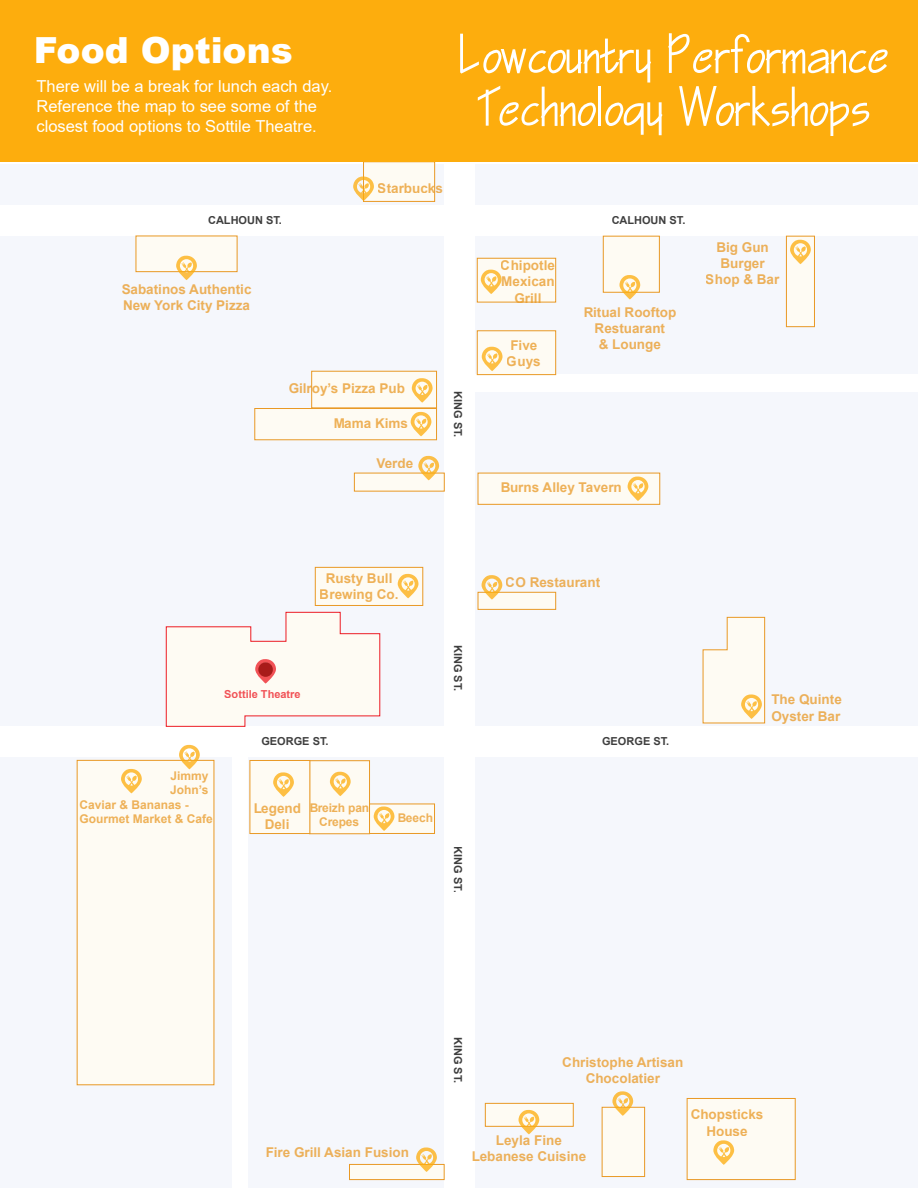
<style>
.page{position:relative;width:918px;height:1188px;background:#fff}
.page>*{position:absolute;margin:0;border:0;box-sizing:border-box;transform-origin:0 0}
.t1{font:900 36px "Arial";color:#fff}
.t2{font:16.5px/19.8px "Arial";color:#fff}
.t3{font:700 13.5px/16.2px "Arial";color:#e99925;text-align:center}
.t4{font:700 12px/14.4px "Arial";color:#e99925}
.t5{font:700 10.95px "Arial";color:#000}
.t6{font:700 10.95px "Arial";color:#ed1c24}
</style>
<div class="page">
<div style="left:0;top:165px;width:917px;height:1023px;background:#f5f7fc"></div>
<div style="left:475px;top:375px;width:443px;height:17px;background:#fff"></div>
<div style="left:232px;top:756px;width:15px;height:432px;background:#fff"></div>
<div style="left:444px;top:165px;width:31px;height:1023px;background:#fff"></div>
<div style="left:0;top:726px;width:917px;height:31px;background:#fff"></div>
<div style="left:1px;top:205px;width:917px;height:31px;background:#fff"></div>
<div style="left:77px;top:760px;width:137px;height:325px;background:#fefbf3"></div>
<div style="left:309px;top:760px;width:61px;height:74px;background:#fefbf3;border:1px solid #e99925"></div>
<div style="left:250px;top:760px;width:60px;height:74px;background:#fefbf3;border:1px solid #e99925"></div>
<div style="left:369px;top:804px;width:66px;height:30px;background:#fefbf3;border:1px solid #e99925"></div>
<div style="left:485px;top:1103px;width:89px;height:24px;background:#fefbf3;border:1px solid #e99925"></div>
<div style="left:349px;top:1164px;width:95px;height:16px;background:#fefbf3;border:1px solid #e99925"></div>
<div style="left:602px;top:1107px;width:43px;height:70px;background:#fefbf3;border:1px solid #e99925"></div>
<div style="left:687px;top:1098px;width:109px;height:82px;background:#fefbf3;border:1px solid #e99925"></div>
<div style="left:478px;top:592px;width:78px;height:18px;background:#fefbf3;border:1px solid #e99925"></div>
<div style="left:478px;top:473px;width:182px;height:32px;background:#fefbf3;border:1px solid #e99925"></div>
<div style="left:254px;top:408px;width:183px;height:32px;background:#fefbf3;border:1px solid #e99925"></div>
<div style="left:311px;top:371px;width:126px;height:37px;background:#fefbf3;border:1px solid #e99925"></div>
<div style="left:315px;top:567px;width:108px;height:39px;background:#fefbf3;border:1px solid #e99925"></div>
<div style="left:354px;top:473px;width:91px;height:18px;background:#fefbf3"></div>
<div style="left:136px;top:236px;width:101px;height:36px;background:#fefbf3;border:1px solid #e99925"></div>
<div style="left:477px;top:330px;width:79px;height:45px;background:#fefbf3;border:1px solid #e99925"></div>
<div style="left:363px;top:161px;width:72px;height:41px;background:#fefbf3;border:1px solid #e99925"></div>
<div style="left:603px;top:236px;width:57px;height:57px;background:#fefbf3;border:1px solid #e99925"></div>
<div style="left:786px;top:236px;width:29px;height:91px;background:#fefbf3;border:1px solid #e99925"></div>
<div style="left:477px;top:258px;width:79px;height:44px;background:#fefbf3;border:1px solid #e99925"></div>
<div style="left:0;top:0;width:918px;height:162px;background:#fdad0d"></div>
<svg style="left:121px;top:769px;width:21px;height:24px"></svg>
<svg style="left:179px;top:745px;width:21px;height:24px"></svg>
<svg style="left:330px;top:772px;width:21px;height:24px"></svg>
<svg style="left:273px;top:772px;width:21px;height:25px"></svg>
<svg style="left:374px;top:806px;width:20px;height:25px"></svg>
<svg style="left:398px;top:574px;width:20px;height:24px"></svg>
<svg style="left:412px;top:378px;width:21px;height:25px"></svg>
<svg style="left:353px;top:177px;width:21px;height:24px"></svg>
<svg style="left:418px;top:456px;width:21px;height:24px"></svg>
<svg style="left:176px;top:256px;width:21px;height:24px"></svg>
<svg style="left:790px;top:240px;width:21px;height:24px"></svg>
<svg style="left:619px;top:275px;width:21px;height:24px"></svg>
<svg style="left:482px;top:347px;width:21px;height:24px"></svg>
<svg style="left:481px;top:270px;width:21px;height:24px"></svg>
<svg style="left:628px;top:477px;width:20px;height:24px"></svg>
<svg style="left:411px;top:412px;width:20px;height:24px"></svg>
<svg style="left:482px;top:575px;width:20px;height:25px"></svg>
<svg style="left:702px;top:617px;width:63px;height:107px"></svg>
<svg style="left:416px;top:1147px;width:21px;height:25px"></svg>
<svg style="left:519px;top:1110px;width:20px;height:24px"></svg>
<svg style="left:612px;top:1091px;width:21px;height:25px"></svg>
<svg style="left:713px;top:1140px;width:21px;height:25px"></svg>
<svg style="left:166px;top:612px;width:214px;height:115px"></svg>
<div style="left:258px;top:662px;width:15px;height:15px;background:#a81b1a;border-radius:50%"></div>
<svg style="left:668px;top:33px;width:220px;height:40px"></svg>
<svg style="left:460px;top:34px;width:202px;height:101px"></svg>
<svg style="left:679px;top:86px;width:190px;height:50px"></svg>
<h1 class="t1" style="left:34px;top:24px;width:260px">Food Options</h1>
<p class="t2" style="left:36px;top:76px;width:297px">There will be a break for lunch each day.<br>Reference the map to see some of the closest food options to Sottile Theatre.</p>
<p class="t3" style="left:378px;top:180px;width:67px">Starbucks</p>
<p class="t5" style="left:208px;top:213px;width:75px">CALHOUN ST.</p>
<p class="t5" style="left:612px;top:213px;width:75px">CALHOUN ST.</p>
<p class="t3" style="left:122px;top:281px;width:132px;text-align:left">Sabatinos Authentic<br>New York City Pizza</p>
<p class="t3" style="left:289px;top:380px;width:118px">Gilroy’s Pizza Pub</p>
<p class="t3" style="left:333px;top:415px;width:77px">Mama Kims</p>
<p class="t3" style="left:377px;top:455px;width:38px">Verde</p>
<p class="t5" style="left:466px;top:391px;width:48px;rotate:90deg">KING ST.</p>
<p class="t3" style="left:501px;top:258px;width:55px">Chipotle<br>Mexican<br>Grill</p>
<p class="t3" style="left:507px;top:337px;width:35px;text-align:left">Five<br>Guys</p>
<p class="t3" style="left:583px;top:304px;width:94px">Ritual Rooftop<br>Restuarant<br>&amp; Lounge</p>
<p class="t3" style="left:500px;top:480px;width:123px">Burns Alley Tavern</p>
<p class="t3" style="left:706px;top:239px;width:75px">Big Gun<br>Burger<br>Shop &amp; Bar</p>
<p class="t3" style="left:320px;top:570px;width:80px">Rusty Bull<br>Brewing Co.</p>
<p class="t3" style="left:506px;top:575px;width:96px">CO Restaurant</p>
<p class="t6" style="left:224px;top:686px;width:78px">Sottile Theatre</p>
<p class="t5" style="left:466px;top:645px;width:48px;rotate:90deg">KING ST.</p>
<p class="t4" style="left:170px;top:768px;width:40px">Jimmy<br>John’s</p>
<p class="t4" style="left:79px;top:798px;width:135px">Caviar &amp; Bananas -<br>Gourmet Market &amp; Cafe</p>
<p class="t5" style="left:261px;top:733px;width:69px">GEORGE ST.</p>
<p class="t5" style="left:602px;top:733px;width:69px">GEORGE ST.</p>
<p class="t3" style="left:253px;top:800px;width:50px">Legend<br>Deli</p>
<p class="t4" style="left:309px;top:801px;width:62px;text-align:center">Breizh pan<br>Crepes</p>
<p class="t4" style="left:397px;top:811px;width:38px">Beech</p>
<p class="t5" style="left:466px;top:846px;width:48px;rotate:90deg">KING ST.</p>
<p class="t3" style="left:771px;top:692px;width:72px;text-align:left">The Quinte<br>Oyster Bar</p>
<p class="t5" style="left:466px;top:1037px;width:48px;rotate:90deg">KING ST.</p>
<p class="t3" style="left:562px;top:1054px;width:123px">Christophe Artisan<br>Chocolatier</p>
<p class="t3" style="left:265px;top:1145px;width:145px">Fire Grill Asian Fusion</p>
<p class="t3" style="left:472px;top:1132px;width:116px">Leyla Fine<br>Lebanese Cuisine</p>
<p class="t3" style="left:691px;top:1107px;width:74px">Chopsticks<br>House</p>
</div>
